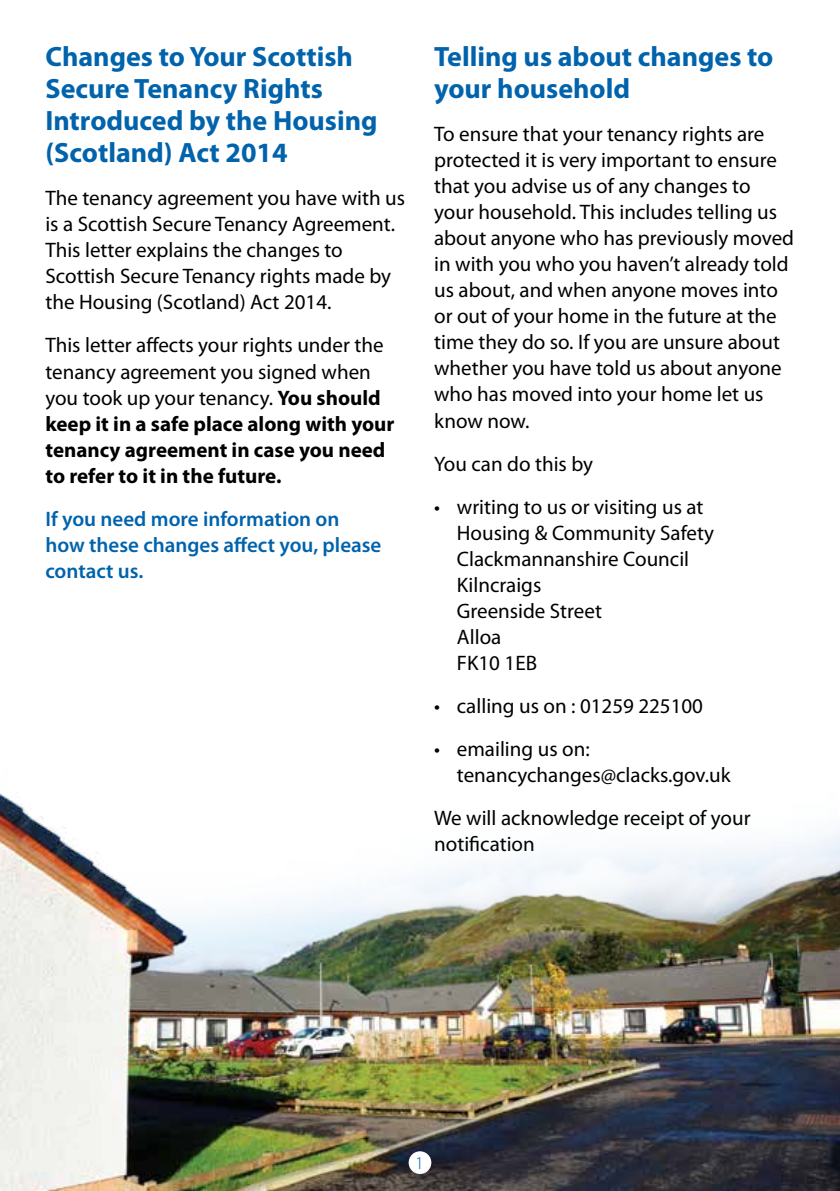
<style>
.page{position:relative;width:840px;height:1191px;background:#fff}
.page>*{position:absolute;margin:0;border:0;box-sizing:border-box;transform-origin:0 0}
.t1{font:700 28px/32px "Myriad Pro";color:#0063ac}
.t2{font:21px/26px "Myriad Pro";color:#000}
.t3{font:700 21px/26px "Myriad Pro";color:#000}
.t4{font:600 21px/26px "Myriad Pro";color:#0063ac}
.t5{font:300 18px "Myriad Pro";color:#0063ac}
.s1{font-weight:400}
</style>
<div class="page">
<img style="left:0;top:792px;width:839px;height:399px">
<div style="left:408px;top:1151px;width:23px;height:23px;background:#fff;border-radius:50%"></div>
<h1 class="t1" style="left:45px;top:41px;width:333px">Changes to Your Scottish<br>Secure Tenancy Rights<br>Introduced by the Housing (Scotland) Act 2014</h1>
<p class="t2" style="left:45px;top:186px;width:361px">The tenancy agreement you have with us is a Scottish Secure Tenancy Agreement.<br>This letter explains the changes to Scottish Secure Tenancy rights made by the Housing (Scotland) Act 2014.</p>
<p class="t3" style="left:45px;top:333px;width:350px"><span class="s1">This letter affects your rights under the tenancy agreement you signed when you took up your tenancy.</span> You should keep it in a safe place along with your tenancy agreement in case you need to refer to it in the future.</p>
<p class="t4" style="left:45px;top:506px;width:337px">If you need more information on how these changes affect you, please contact us.</p>
<h1 class="t1" style="left:434px;top:41px;width:340px">Telling us about changes to your household</h1>
<p class="t2" style="left:434px;top:122px;width:361px">To ensure that your tenancy rights are protected it is very important to ensure that you advise us of any changes to your household. This includes telling us about anyone who has previously moved in with you who you haven’t already told us about, and when anyone moves into or out of your home in the future at the time they do so. If you are unsure about whether you have told us about anyone who has moved into your home let us know now.</p>
<p class="t2" style="left:434px;top:451px;width:160px">You can do this by</p>
<p class="t2" style="left:456px;top:494px;width:259px;text-indent:-23px">• writing to us or visiting us at<br>Housing &amp; Community Safety<br>Clackmannanshire Council<br>Kilncraigs<br>Greenside Street<br>Alloa<br>FK10 1EB</p>
<p class="t2" style="left:434px;top:693px;width:270px">• calling us on : 01259 225100</p>
<p class="t2" style="left:456px;top:736px;width:275px;text-indent:-23px">• emailing us on: tenancychanges@clacks.gov.uk</p>
<p class="t2" style="left:434px;top:805px;width:318px">We will acknowledge receipt of your notification</p>
<p class="t5" style="left:415px;top:1153px;width:10px">1</p>
</div>
